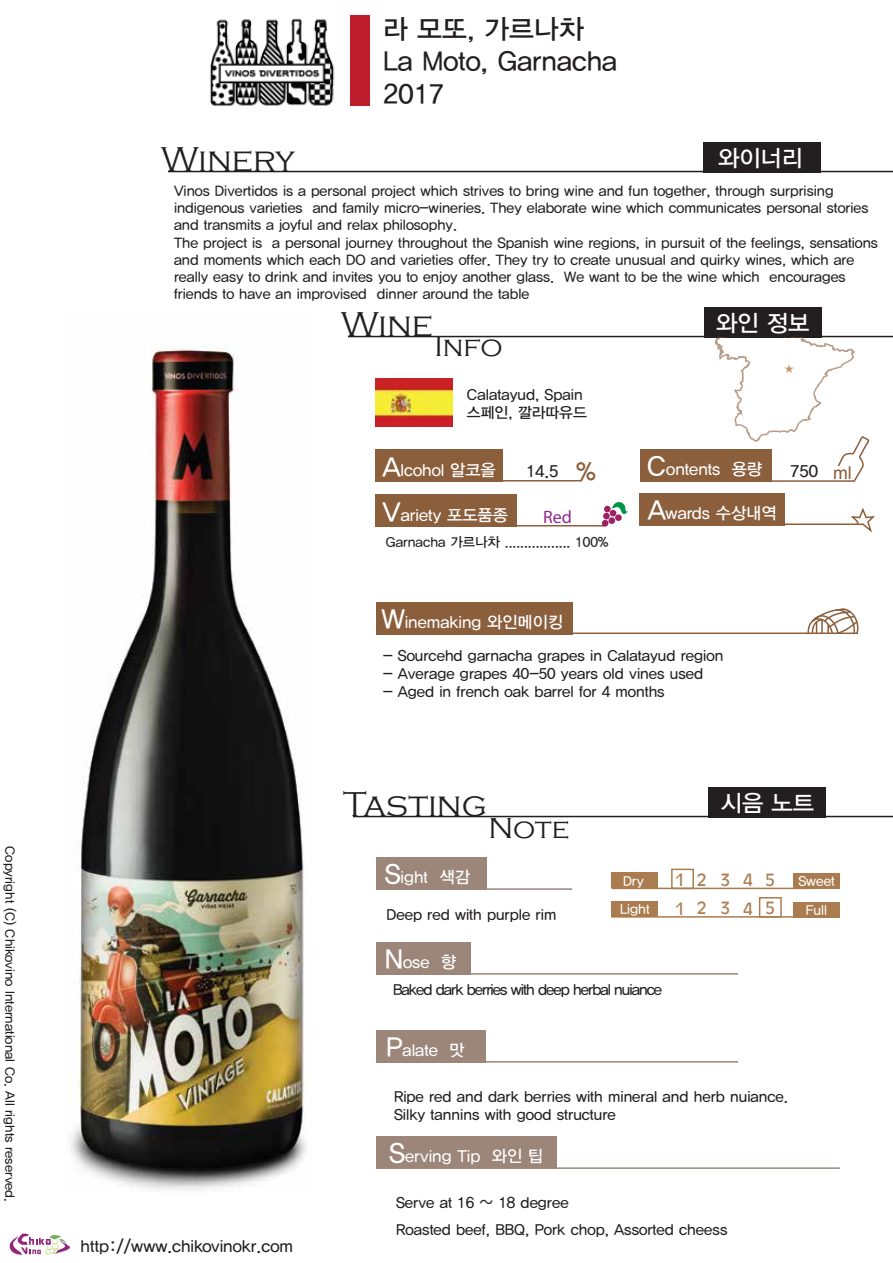
<style>
.page{position:relative;width:893px;height:1263px;background:#fff}
.page>*{position:absolute;margin:0;border:0;box-sizing:border-box;transform-origin:0 0}
.t1{font:300 35.55px "Copperplate Gothic";color:#231f20}
.t2{font:300 29.7px "Copperplate Gothic";color:#231f20}
.t3{font:27px/32.1px "YDIYGO330";color:#231f20}
.t4{font:24.9px "YDIYGO330";color:#8b5e3c}
.t5{font:23.1px "YDIYGO330";color:#fff}
.t6{font:18px "Myriad Pro";color:#92278f}
.t7{font:18px "YDIYGO330";color:#8b5e3c}
.t8{font:16.5px "YDIYGO330";color:#fff}
.t9{font:16.5px "YDIYGO330";color:#231f20}
.t10{font:16.5px "Antique Olive";letter-spacing:.765em;color:#aa7c50}
.t11{font:15px/18px "YDIYGO330";color:#231f20}
.t12{font:15px "YDIYGO330";letter-spacing:-.065em;color:#231f20}
.t13{font:14.25px/17.1px "YDIYGO330";color:#231f20}
.t14{font:13.5px "YDIYGO330";color:#231f20}
.t15{font:13.5px "YDIYGO330";color:#fff}
.t16{font:13.05px "YDIYGO330";color:#231f20}
.t17{font:500 11.55px "Adobe Myungjo Std";color:#c49a6c}
.s1{font-size:27px}
</style>
<div class="page">
<div style="left:704px;top:307px;width:117px;height:30px;background:#231f20"></div>
<div style="left:709px;top:787px;width:117px;height:30px;background:#231f20"></div>
<div style="left:640px;top:450px;width:131px;height:32px;background:#8b5e3c"></div>
<div style="left:376px;top:450px;width:127px;height:32px;background:#8b5e3c"></div>
<hr style="left:348px;top:336px;width:545px;height:1px;background:#231f20">
<hr style="left:353px;top:816px;width:540px;height:1px;background:#231f20">
<hr style="left:496px;top:480px;width:86px;height:1px;background:#8b5e3c">
<div style="left:376px;top:495px;width:141px;height:31px;background:#8b5e3c"></div>
<hr style="left:512px;top:525px;width:93px;height:1px;background:#8b5e3c">
<div style="left:639px;top:493px;width:145px;height:32px;background:#8b5e3c"></div>
<hr style="left:776px;top:523px;width:87px;height:2px;background:#8b5e3c">
<div style="left:376px;top:602px;width:196px;height:32px;background:#8b5e3c"></div>
<hr style="left:520px;top:632px;width:338px;height:2px;background:#8b5e3c">
<div style="left:376px;top:858px;width:110px;height:32px;background:#9c8579"></div>
<hr style="left:470px;top:888px;width:102px;height:2px;background:#9c8579">
<div style="left:376px;top:942px;width:94px;height:32px;background:#9c8579"></div>
<hr style="left:460px;top:973px;width:278px;height:1px;background:#9c8579">
<div style="left:376px;top:1030px;width:109px;height:32px;background:#9c8579"></div>
<hr style="left:478px;top:1061px;width:260px;height:1px;background:#9c8579">
<div style="left:376px;top:1137px;width:180px;height:32px;background:#9c8579"></div>
<hr style="left:505px;top:1167px;width:335px;height:2px;background:#9c8579">
<div style="left:611px;top:872px;width:47px;height:16px;background:#aa7c50"></div>
<hr style="left:611px;top:888px;width:201px;height:1px;background:#aa7c50">
<div style="left:793px;top:873px;width:47px;height:16px;background:#aa7c50"></div>
<div style="left:671px;top:869px;width:23px;height:20px;border:2px solid #aa7c50"></div>
<div style="left:611px;top:901px;width:47px;height:16px;background:#aa7c50"></div>
<hr style="left:611px;top:916px;width:201px;height:2px;background:#aa7c50">
<div style="left:793px;top:902px;width:47px;height:16px;background:#aa7c50"></div>
<div style="left:759px;top:897px;width:23px;height:20px;border:2px solid #aa7c50"></div>
<svg style="left:602px;top:502px;width:26px;height:24px"></svg>
<svg style="left:849px;top:507px;width:26px;height:26px"></svg>
<svg style="left:805px;top:608px;width:54px;height:25px"></svg>
<hr style="left:168px;top:171px;width:725px;height:1px;background:#231f20">
<div style="left:703px;top:142px;width:117px;height:30px;background:#231f20"></div>
<svg style="left:9px;top:1233px;width:62px;height:22px"></svg>
<svg style="left:715px;top:337px;width:155px;height:145px"></svg>
<img style="left:375px;top:378px;width:77px;height:48px">
<img style="left:70px;top:345px;width:236px;height:845px">
<img style="left:210px;top:15px;width:160px;height:91px">
<p class="t16" style="left:17px;top:846px;width:357px;rotate:90deg">Copyright (C) Chikovino International Co. All rights reserved.</p>
<h3 class="t3" style="left:383px;top:14px;width:236px">라 모또, 가르나차<br>La Moto, Garnacha<br>2017</h3>
<h1 class="t1" style="left:161px;top:140px;width:135px">Winery</h1>
<h3 class="t5" style="left:718px;top:145px;width:87px">와이너리</h3>
<p class="t13" style="left:174px;top:183px;width:705px">Vinos Divertidos is a personal project which strives to bring wine and fun together, through surprising indigenous varieties and family micro-wineries. They elaborate wine which communicates personal stories and transmits a joyful and relax philosophy.<br>The project is a personal journey throughout the Spanish wine regions, in pursuit of the feelings, sensations and moments which each DO and varieties offer. They try to create unusual and quirky wines, which are really easy to drink and invites you to enjoy another glass. We want to be the wine which encourages friends to have an improvised dinner around the table</p>
<h1 class="t1" style="left:341px;top:305px;width:94px">Wine</h1>
<h2 class="t2" style="left:434px;top:330px;width:70px">Info</h2>
<p class="t11" style="left:467px;top:385px;width:121px">Calatayud, Spain 스페인, 깔라따유드</p>
<h3 class="t5" style="left:716px;top:310px;width:95px">와인 정보</h3>
<p class="t17" style="left:784px;top:363px;width:13px">★</p>
<p class="t9" style="left:526px;top:462px;width:34px">14.5</p>
<p class="t8" style="left:647px;top:460px;width:117px"><span class="s1">C</span>ontents 용량</p>
<p class="t9" style="left:790px;top:462px;width:29px">750</p>
<p class="t8" style="left:383px;top:460px;width:115px"><span class="s1">A</span>lcohol 알코올</p>
<h3 class="t4" style="left:576px;top:458px;width:21px">%</h3>
<p class="t7" style="left:833px;top:463px;width:20px">ml</p>
<p class="t8" style="left:648px;top:504px;width:130px"><span class="s1">A</span>wards 수상내역</p>
<p class="t8" style="left:383px;top:505px;width:127px"><span class="s1">V</span>ariety 포도품종</p>
<p class="t14" style="left:386px;top:534px;width:224px">Garnacha 가르나차 ................. 100%</p>
<p class="t6" style="left:543px;top:506px;width:30px">Red</p>
<p class="t8" style="left:382px;top:613px;width:183px"><span class="s1">W</span>inemaking 와인메이킹</p>
<p class="t11" style="left:383px;top:646px;width:342px">- Sourcehd garnacha grapes in Calatayud region</p>
<p class="t11" style="left:383px;top:664px;width:322px">- Average grapes 40-50 years old vines used</p>
<p class="t11" style="left:383px;top:682px;width:283px">- Aged in french oak barrel for 4 months</p>
<h1 class="t1" style="left:343px;top:785px;width:145px">Tasting</h1>
<h2 class="t2" style="left:488px;top:812px;width:83px">Note</h2>
<p class="t8" style="left:385px;top:868px;width:87px"><span class="s1">S</span>ight 색감</p>
<p class="t11" style="left:387px;top:905px;width:171px">Deep red with purple rim</p>
<p class="t8" style="left:385px;top:953px;width:73px"><span class="s1">N</span>ose 향</p>
<h3 class="t5" style="left:721px;top:790px;width:95px">시음 노트</h3>
<p class="t15" style="left:623px;top:873px;width:22px">Dry</p>
<p class="t10" style="left:675px;top:869px;width:101px">12345</p>
<p class="t15" style="left:798px;top:873px;width:38px">Sweet</p>
<p class="t15" style="left:620px;top:901px;width:31px">Light</p>
<p class="t10" style="left:675px;top:897px;width:101px">12345</p>
<p class="t15" style="left:806px;top:902px;width:23px">Full</p>
<p class="t12" style="left:393px;top:981px;width:271px">Baked dark berries with deep herbal nuiance</p>
<p class="t8" style="left:386px;top:1041px;width:80px"><span class="s1">P</span>alate 맛</p>
<p class="t9" style="left:80px;top:1237px;width:214px">http://www.chikovinokr.com</p>
<p class="t11" style="left:394px;top:1088px;width:396px">Ripe red and dark berries with mineral and herb nuiance.<br>Silky tannins with good structure</p>
<p class="t8" style="left:389px;top:1147px;width:156px"><span class="s1">S</span>erving Tip 와인 팁</p>
<p class="t11" style="left:396px;top:1190px;width:333px;line-height:26.2px">Serve at 16 ~ 18 degree<br>Roasted beef, BBQ, Pork chop, Assorted cheess</p>
</div>
